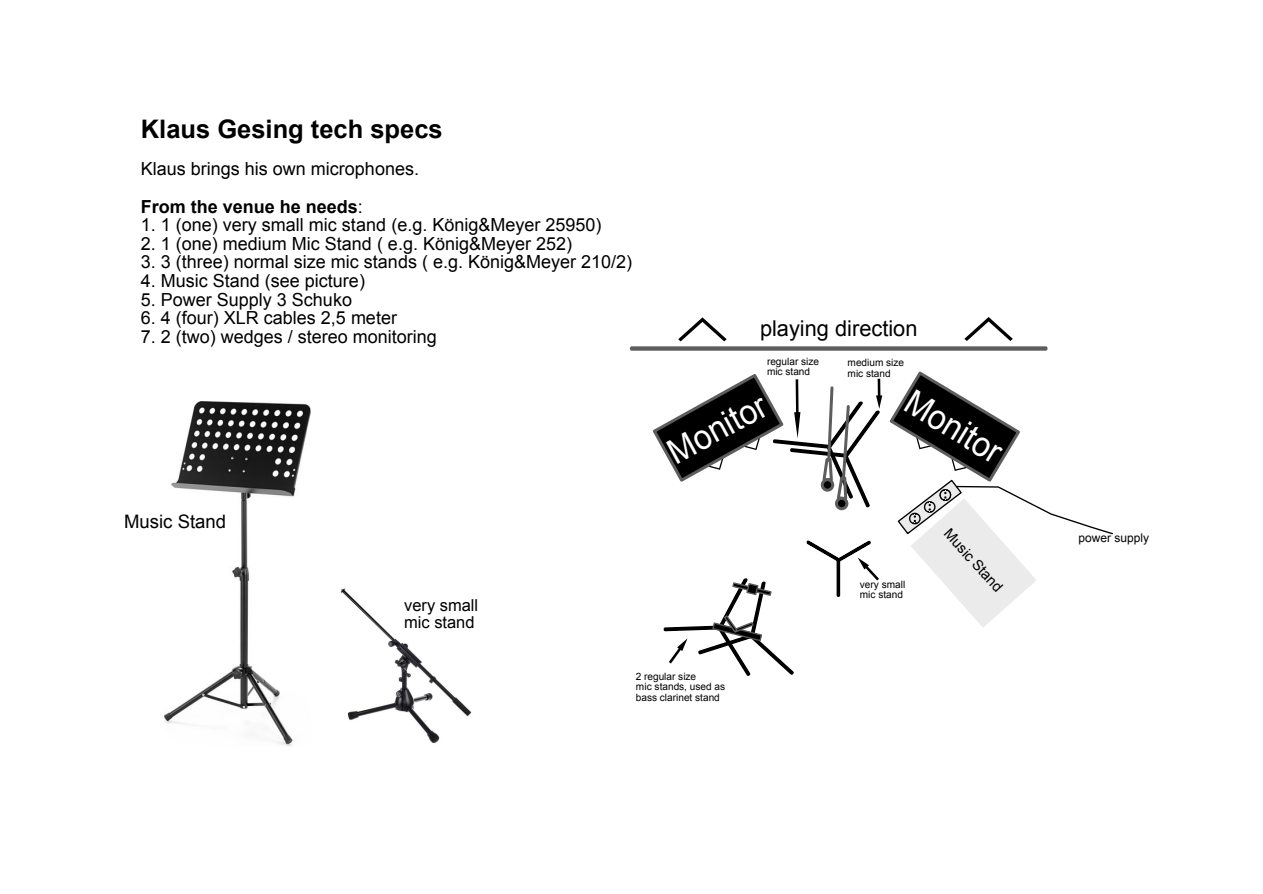
<style>
.page{position:relative;width:1263px;height:894px;background:#fff}
.page>*{position:absolute;margin:0;border:0;box-sizing:border-box;transform-origin:0 0}
.t1{font:34.2px "Arial";color:#fff;scale:.94 1}
.t2{font:700 25.5px "Arial";color:#000}
.t3{font:21.75px "Arial";color:#000}
.t4{font:18.6px "Arial";color:#000}
.t5{font:18px/37.2px "Arial";color:#000}
.t6{font:16.5px/17px "Arial";color:#000}
.t7{font:14.4px "Arial";color:#000}
.t8{font:12px "Arial";color:#000}
.t9{font:10.05px/10.4px "Arial";color:#000}
.s1{font-weight:700}
</style>
<div class="page">
<svg style="left:630px;top:346px;width:417px;height:4px;background:#6a6a6a"></svg>
<img style="left:165px;top:401px;width:146px;height:345px">
<svg style="left:678px;top:317px;width:49px;height:24px"></svg>
<svg style="left:964px;top:317px;width:49px;height:24px"></svg>
<svg style="left:653px;top:371px;width:460px;height:305px"></svg>
<img style="left:340px;top:588px;width:132px;height:155px">
<h2 class="t2" style="left:141px;top:120px;width:303px">Klaus Gesing tech specs</h2>
<p class="t5" style="left:141px;top:152px;width:280px">Klaus brings his own microphones.<br><span class="s1">From the venue he needs</span>:</p>
<p class="t5" style="left:141px;top:208px;width:462px">1. 1 (one) very small mic stand (e.g. König&amp;Meyer 25950)</p>
<p class="t5" style="left:141px;top:226px;width:433px">2. 1 (one) medium Mic Stand ( e.g. König&amp;Meyer 252)</p>
<p class="t5" style="left:141px;top:245px;width:493px">3. 3 (three) normal size mic stands ( e.g. König&amp;Meyer 210/2)</p>
<p class="t5" style="left:141px;top:264px;width:226px">4. Music Stand (see picture)</p>
<p class="t5" style="left:141px;top:282px;width:213px">5. Power Supply 3 Schuko</p>
<p class="t5" style="left:141px;top:301px;width:258px">6. 4 (four) XLR cables 2,5 meter</p>
<p class="t5" style="left:141px;top:319px;width:297px">7. 2 (two) wedges / stereo monitoring</p>
<p class="t3" style="left:760px;top:320px;width:159px">playing direction</p>
<p class="t9" style="left:848px;top:358px;width:58px">medium size mic stand</p>
<p class="t9" style="left:767px;top:357px;width:54px">regular size mic stand</p>
<p class="t4" style="left:124px;top:514px;width:104px">Music Stand</p>
<p class="t6" style="left:404px;top:597px;width:76px">very small mic stand</p>
<h1 class="t1" style="left:664px;top:443px;width:116px;rotate:-29deg">Monitor</h1>
<h1 class="t1" style="left:914px;top:387px;width:116px;rotate:31deg">Monitor</h1>
<p class="t9" style="left:636px;top:671px;width:91px">2 regular size<br>mic stands, used as bass clarinet stand</p>
<p class="t9" style="left:860px;top:579px;width:47px">very small mic stand</p>
<p class="t7" style="left:951px;top:527px;width:81px;rotate:48deg">Music Stand</p>
<p class="t8" style="left:1078px;top:533px;width:72px">power supply</p>
</div>
